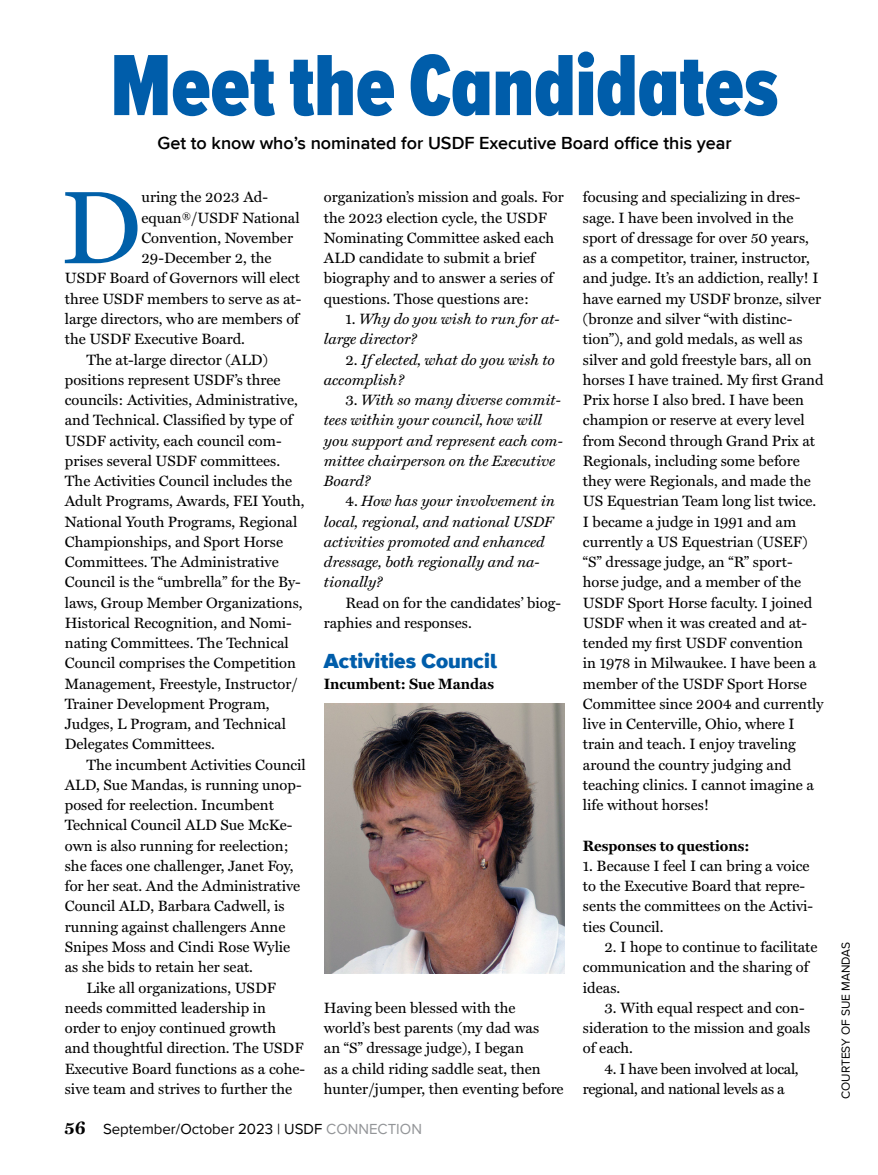
<style>
.page{position:relative;width:878px;height:1175px;background:#fff}
.page>*{position:absolute;margin:0;border:0;box-sizing:border-box;transform-origin:0 0}
.t1{font:103.95px "Miller Text";color:#0060a9}
.t2{font:900 90px "Proxima Nova A Ex Cn";color:#005daa}
.t3{font:900 21px "Proxima Nova A";color:#005daa}
.t4{font:600 18px "Proxima Nova";color:#000}
.t5{font:15px/20.2px "Miller Text";color:#000}
.t6{font:italic 15px/20.2px "Miller Text";color:#000}
.t7{font:15px/20.2px "Miller Text";letter-spacing:-.02em;color:#000}
.t8{font:700 15px "Miller Text";color:#000}
.t9{font:15px "Proxima Nova";color:#000}
.t10{font:12px "Proxima Nova S";color:#000}
.s1{font-style:normal}
.s2{font-family:"Miller Text";font-weight:700;font-size:18px}
.s3{color:#939598}
</style>
<div class="page">
<img style="left:324px;top:703px;width:240px;height:270px">
<h2 class="t2" style="left:111px;top:31px;width:669px">Meet the Candidates</h2>
<p class="t4" style="left:157px;top:132px;width:576px">Get to know who’s nominated for USDF Executive Board office this year</p>
<h1 class="t1" style="left:60px;top:145px;width:83px">D</h1>
<p class="t5" style="left:141px;top:186px;width:128px">uring the 2023 Ad-</p>
<p class="t5" style="left:141px;top:206px;width:160px">equan®/USDF National</p>
<p class="t5" style="left:141px;top:227px;width:153px">Convention, November</p>
<p class="t5" style="left:141px;top:247px;width:132px">29-December 2, the</p>
<p class="t5" style="left:65px;top:267px;width:236px">USDF Board of Governors will elect</p>
<p class="t5" style="left:65px;top:287px;width:238px">three USDF members to serve as at-</p>
<p class="t5" style="left:65px;top:308px;width:236px">large directors, who are members of</p>
<p class="t5" style="left:65px;top:328px;width:182px">the USDF Executive Board.</p>
<p class="t5" style="left:86px;top:348px;width:183px">The at-large director (ALD)</p>
<p class="t5" style="left:65px;top:368px;width:217px">positions represent USDF’s three</p>
<p class="t5" style="left:65px;top:389px;width:234px">councils: Activities, Administrative,</p>
<p class="t5" style="left:65px;top:409px;width:229px">and Technical. Classified by type of</p>
<p class="t5" style="left:65px;top:429px;width:218px">USDF activity, each council com-</p>
<p class="t5" style="left:65px;top:449px;width:217px">prises several USDF committees.</p>
<p class="t5" style="left:65px;top:470px;width:229px">The Activities Council includes the</p>
<p class="t5" style="left:65px;top:490px;width:241px">Adult Programs, Awards, FEI Youth,</p>
<p class="t5" style="left:65px;top:510px;width:234px">National Youth Programs, Regional</p>
<p class="t5" style="left:65px;top:530px;width:220px">Championships, and Sport Horse</p>
<p class="t5" style="left:65px;top:551px;width:215px">Committees. The Administrative</p>
<p class="t5" style="left:65px;top:571px;width:237px">Council is the “umbrella” for the By-</p>
<p class="t5" style="left:65px;top:591px;width:239px">laws, Group Member Organizations,</p>
<p class="t5" style="left:65px;top:611px;width:228px">Historical Recognition, and Nomi-</p>
<p class="t5" style="left:65px;top:632px;width:225px">nating Committees. The Technical</p>
<p class="t5" style="left:65px;top:652px;width:233px">Council comprises the Competition</p>
<p class="t5" style="left:65px;top:672px;width:234px">Management, Freestyle, Instructor/</p>
<p class="t5" style="left:65px;top:692px;width:206px">Trainer Development Program,</p>
<p class="t5" style="left:65px;top:713px;width:222px">Judges, L Program, and Technical</p>
<p class="t5" style="left:65px;top:733px;width:151px">Delegates Committees.</p>
<p class="t5" style="left:86px;top:753px;width:221px">The incumbent Activities Council</p>
<p class="t5" style="left:65px;top:773px;width:238px">ALD, Sue Mandas, is running unop-</p>
<p class="t5" style="left:65px;top:794px;width:211px">posed for reelection. Incumbent</p>
<p class="t5" style="left:65px;top:814px;width:229px">Technical Council ALD Sue McKe-</p>
<p class="t5" style="left:65px;top:834px;width:225px">own is also running for reelection;</p>
<p class="t5" style="left:65px;top:854px;width:230px">she faces one challenger, Janet Foy,</p>
<p class="t5" style="left:65px;top:875px;width:237px">for her seat. And the Administrative</p>
<p class="t5" style="left:65px;top:895px;width:221px">Council ALD, Barbara Cadwell, is</p>
<p class="t5" style="left:65px;top:915px;width:222px">running against challengers Anne</p>
<p class="t5" style="left:65px;top:935px;width:227px">Snipes Moss and Cindi Rose Wylie</p>
<p class="t5" style="left:65px;top:956px;width:190px">as she bids to retain her seat.</p>
<p class="t5" style="left:86px;top:976px;width:191px">Like all organizations, USDF</p>
<p class="t5" style="left:65px;top:996px;width:203px">needs committed leadership in</p>
<p class="t5" style="left:65px;top:1016px;width:213px">order to enjoy continued growth</p>
<p class="t5" style="left:65px;top:1037px;width:240px">and thoughtful direction. The USDF</p>
<p class="t5" style="left:65px;top:1057px;width:242px">Executive Board functions as a cohe-</p>
<p class="t5" style="left:65px;top:1077px;width:229px">sive team and strives to further the</p>
<p class="t5" style="left:324px;top:186px;width:241px">organization’s mission and goals. For the 2023 election cycle, the USDF Nominating Committee asked each ALD candidate to submit a brief biography and to answer a series of questions. Those questions are:</p>
<p class="t6" style="left:324px;top:307px;width:237px;text-indent:22px"><span class="s1">1.</span> Why do you wish to run for at&shy;large director?</p>
<p class="t6" style="left:324px;top:348px;width:232px;text-indent:22px"><span class="s1">2.</span> If elected, what do you wish to accomplish?</p>
<p class="t6" style="left:324px;top:388px;width:240px;text-indent:22px"><span class="s1">3.</span> With so many diverse commit&shy;tees within your council, how will you support and represent each com&shy;mittee chairperson on the Executive<br>Board?</p>
<p class="t6" style="left:324px;top:490px;width:232px;text-indent:22px"><span class="s1">4.</span> How has your involvement in local, regional, and national USDF activities promoted and enhanced dressage, both regionally and na&shy;tionally?</p>
<p class="t5" style="left:324px;top:591px;width:239px;text-indent:22px">Read on for the candidates’ biog&shy;raphies and responses.</p>
<h3 class="t3" style="left:324px;top:648px;width:174px">Activities Council</h3>
<p class="t8" style="left:324px;top:671px;width:172px">Incumbent: Sue Mandas</p>
<p class="t5" style="left:324px;top:996px;width:241px">Having been blessed with the world’s best parents (my dad was<br>an “S” dressage judge), I began<br>as a child riding saddle seat, then hunter/jumper, then eventing before</p>
<p class="t9" style="left:64px;top:1120px;width:359px"><span class="s2">56</span> September/October 2023 | USDF <span class="s3">CONNECTION</span></p>
<p class="t5" style="left:583px;top:186px;width:242px">focusing and specializing in dres&shy;sage. I have been involved in the sport of dressage for over 50 years, as a competitor, trainer, instructor, and judge. It’s an addiction, really! I have earned my USDF bronze, silver (bronze and silver “with distinc&shy;tion”), and gold medals, as well as silver and gold freestyle bars, all on horses I have trained. My first Grand Prix horse I also bred. I have been champion or reserve at every level from Second through Grand Prix at Regionals, including some before they were Regionals, and made the US Equestrian Team long list twice.<br>I became a judge in 1991 and am currently a US Equestrian (USEF) “S” dressage judge, an “R” sport&shy;horse judge, and a member of the USDF Sport Horse faculty. I joined USDF when it was created and at&shy;tended my first USDF convention<br>in 1978 in Milwaukee. I have been a member of the USDF Sport Horse Committee since 2004 and currently live in Centerville, Ohio, where I train and teach. I enjoy traveling around the country judging and teaching clinics. I cannot imagine a life without horses!</p>
<p class="t8" style="left:583px;top:833px;width:168px">Responses to questions:</p>
<p class="t5" style="left:583px;top:854px;width:232px">1. Because I feel I can bring a voice to the Executive Board that repre&shy;sents the committees on the Activi&shy;ties Council.</p>
<p class="t5" style="left:583px;top:935px;width:236px;text-indent:22px">2. I hope to continue to facilitate communication and the sharing of ideas.</p>
<p class="t5" style="left:583px;top:996px;width:229px;text-indent:22px">3. With equal respect and con&shy;sideration to the mission and goals of each.</p>
<p class="t7" style="left:583px;top:1057px;width:217px;text-indent:22px">4. I have been involved at local, regional, and national levels as a</p>
<p class="t10" style="left:838px;top:1099px;width:159px;rotate:-90deg">COURTESY OF SUE MANDAS</p>
</div>
